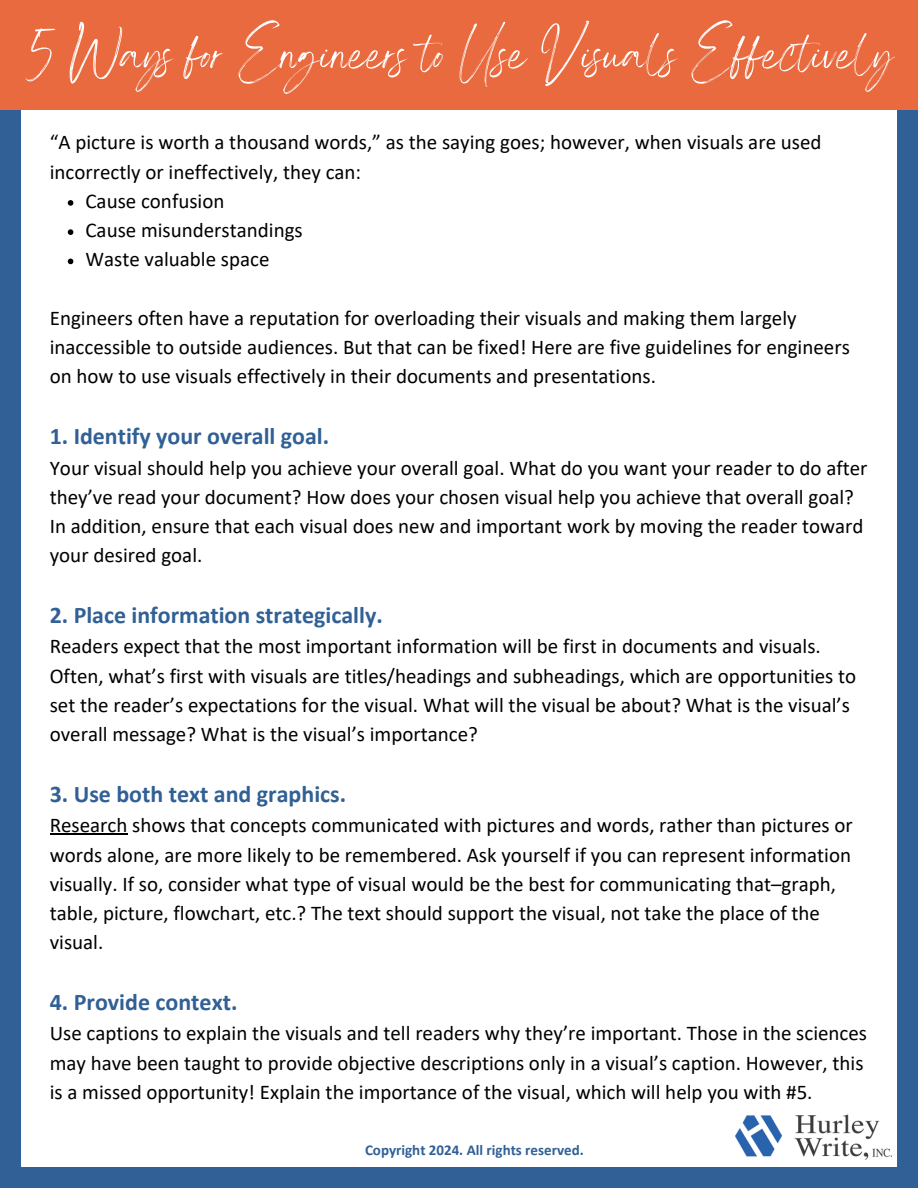
<style>
.page{position:relative;width:918px;height:1188px;background:#fff}
.page>*{position:absolute;margin:0;border:0;box-sizing:border-box;transform-origin:0 0}
.t1{font:67.5px "Angella White";color:#fff}
.t2{font:700 24px "Calibri";color:#306095}
.t3{font:21px/29.2px "Calibri";color:#000}
.t4{font:700 15px "Calibri";color:#306095}
</style>
<div class="page">
<svg style="left:68px;top:200px;width:5px;height:6px"></svg>
<svg style="left:68px;top:229px;width:5px;height:6px"></svg>
<svg style="left:68px;top:259px;width:5px;height:5px"></svg>
<hr style="left:50px;top:833px;width:77px;height:2px;background:#000">
<div style="left:0;top:1167px;width:918px;height:21px;background:#306095"></div>
<div style="left:897px;top:22px;width:21px;height:1166px;background:#306095"></div>
<div style="left:0;top:22px;width:21px;height:1166px;background:#306095"></div>
<img style="left:736px;top:1114px;width:155px;height:46px">
<div style="left:0;top:0;width:918px;height:110px;background:#e96a3f"></div>
<p class="t1" style="left:25px;top:11px;width:869px">5 Ways for Engineers to Use Visuals Effectively</p>
<h1 class="t3" style="left:50px;top:130px;width:773px">“A picture is worth a thousand words,” as the saying goes; however, when visuals are used incorrectly or ineffectively, they can:</h1>
<h2 class="t3" style="left:85px;top:188px;width:141px">Cause confusion</h2>
<p class="t3" style="left:85px;top:217px;width:219px">Cause misunderstandings</p>
<p class="t3" style="left:85px;top:247px;width:186px">Waste valuable space</p>
<p class="t3" style="left:50px;top:305px;width:802px">Engineers often have a reputation for overloading their visuals and making them largely inaccessible to outside audiences. But that can be fixed! Here are five guidelines for engineers on how to use visuals effectively in their documents and presentations.</p>
<h2 class="t2" style="left:50px;top:426px;width:281px">1. Identify your overall goal.</h2>
<h2 class="t3" style="left:50px;top:455px;width:819px">Your visual should help you achieve your overall goal. What do you want your reader to do after they’ve read your document? How does your chosen visual help you achieve that overall goal?<br>In addition, ensure that each visual does new and important work by moving the reader toward your desired goal.</h2>
<h2 class="t2" style="left:50px;top:605px;width:335px">2. Place information strategically.</h2>
<h2 class="t3" style="left:50px;top:634px;width:808px">Readers expect that the most important information will be first in documents and visuals.<br>Often, what’s first with visuals are titles/headings and subheadings, which are opportunities to set the reader’s expectations for the visual. What will the visual be about? What is the visual’s overall message? What is the visual’s importance?</h2>
<h2 class="t2" style="left:50px;top:784px;width:298px">3. Use both text and graphics.</h2>
<h2 class="t3" style="left:50px;top:812px;width:805px">Research shows that concepts communicated with pictures and words, rather than pictures or words alone, are more likely to be remembered. Ask yourself if you can represent information visually. If so, consider what type of visual would be the best for communicating that–graph, table, picture, flowchart, etc.? The text should support the visual, not take the place of the visual.</h2>
<h2 class="t2" style="left:50px;top:992px;width:189px">4. Provide context.</h2>
<h2 class="t3" style="left:50px;top:1021px;width:819px">Use captions to explain the visuals and tell readers why they’re important. Those in the sciences may have been taught to provide objective descriptions only in a visual’s caption. However, this is a missed opportunity! Explain the importance of the visual, which will help you with #5.</h2>
<h2 class="t4" style="left:365px;top:1144px;width:220px">Copyright 2024. All rights reserved.</h2>
</div>
